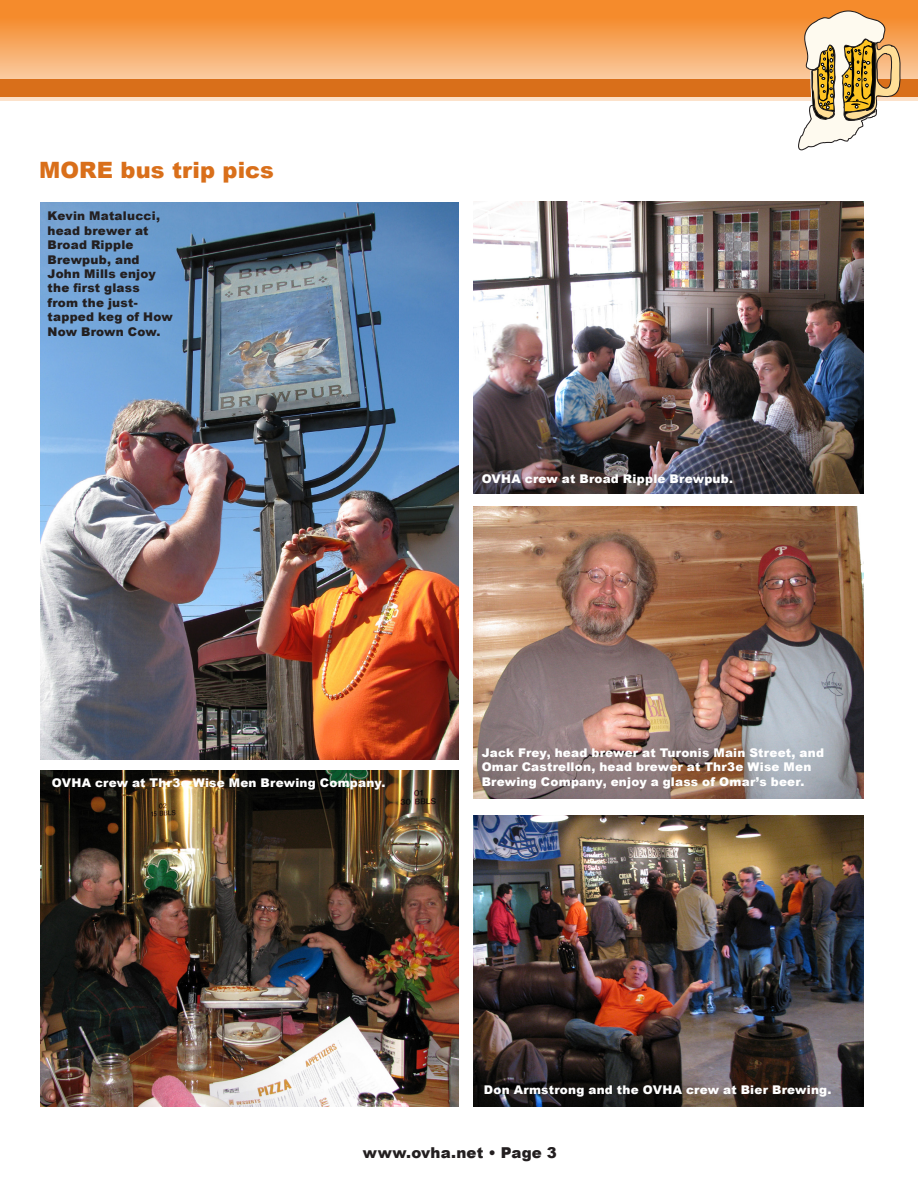
<style>
.page{position:relative;width:918px;height:1188px;background:#fff}
.page>*{position:absolute;margin:0;border:0;box-sizing:border-box;transform-origin:0 0}
.t1{font:900 22.5px "Arial";letter-spacing:.005em;color:#d96f1a}
.t2{font:900 15px "Arial";letter-spacing:.01em;color:#231f20}
.t3{font:900 12px/14.4px "Arial";letter-spacing:.02em;color:#fff}
.t4{font:900 12px/14.4px "Arial";letter-spacing:.02em;color:#231f20}
</style>
<div class="page">
<svg style="left:0;top:0;width:918px;height:101px;background:#f6a55d"></svg>
<div style="left:0;top:79px;width:918px;height:17px;background:#d96f1a"></div>
<svg style="left:798px;top:11px;width:103px;height:140px"></svg>
<img style="left:41px;top:202px;width:417px;height:557px">
<img style="left:473px;top:202px;width:391px;height:292px">
<img style="left:473px;top:507px;width:391px;height:291px">
<img style="left:473px;top:815px;width:391px;height:292px">
<img style="left:40px;top:770px;width:419px;height:337px">
<h1 class="t1" style="left:39px;top:154px;width:237px">MORE bus trip pics</h1>
<h2 class="t4" style="left:48px;top:208px;width:127px">Kevin Matalucci, head brewer at<br>Broad Ripple<br>Brewpub, and<br>John Mills enjoy the first glass from the just&shy;tapped keg of How<br>Now Brown Cow.</h2>
<h2 class="t3" style="left:482px;top:471px;width:253px">OVHA crew at Broad Ripple Brewpub.</h2>
<h2 class="t3" style="left:52px;top:775px;width:335px">OVHA crew at Thr3e Wise Men Brewing Company.</h2>
<h2 class="t3" style="left:482px;top:745px;width:344px">Jack Frey, head brewer at Turonis Main Street, and<br>Omar Castrellon, head brewer at Thr3e Wise Men<br>Brewing Company, enjoy a glass of Omar’s beer.</h2>
<h2 class="t3" style="left:484px;top:1082px;width:349px">Don Armstrong and the OVHA crew at Bier Brewing.</h2>
<h2 class="t2" style="left:363px;top:1142px;width:196px">www.ovha.net • Page 3</h2>
</div>
